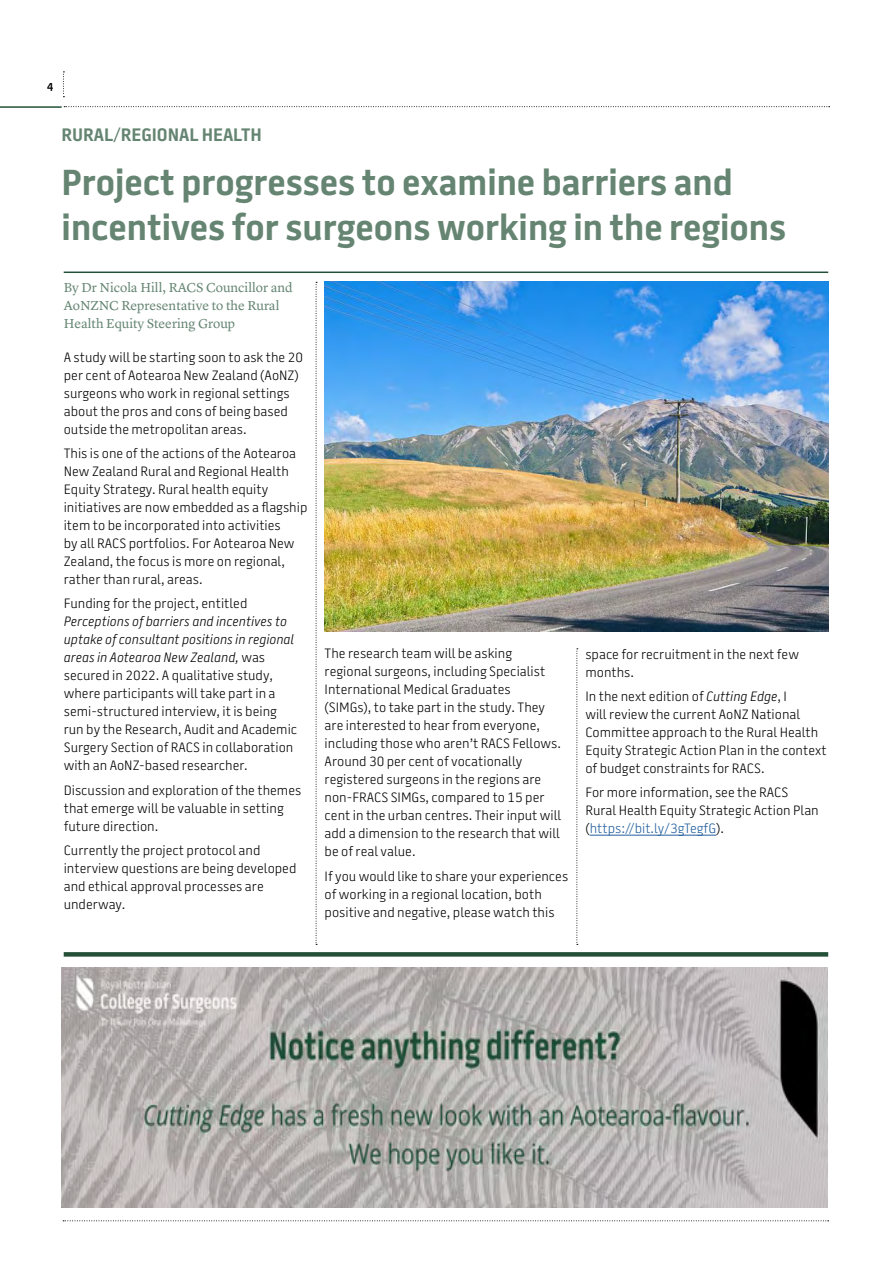
<style>
.page{position:relative;width:893px;height:1263px;background:#fff}
.page>*{position:absolute;margin:0;border:0;box-sizing:border-box;transform-origin:0 0}
.t1{font:700 36px/45px "Battersea SANS";color:#658572}
.t2{font:700 18px "Battersea SANS";color:#658572}
.t3{font:300 13.5px/18px "Battersea SANS";color:#000}
.t4{font:13.5px/18px "Lyon Text";color:#658572}
.t5{font:600 12px "Battersea SANS";color:#000}
.s1{font-style:italic}
.s2{color:#215e9e}
</style>
<div class="page">
<img style="left:325px;top:282px;width:503px;height:349px">
<hr style="left:590px;top:835px;width:126px;height:1px;background:#215e9e">
<div style="left:64px;top:952px;width:764px;height:5px;background:#235037"></div>
<hr style="left:64px;top:272px;width:764px;height:1px;background:#235037">
<img style="left:62px;top:967px;width:765px;height:241px">
<svg style="left:576px;top:648px;width:2px;height:297px"></svg>
<svg style="left:316px;top:282px;width:1px;height:663px"></svg>
<svg style="left:64px;top:106px;width:766px;height:1px"></svg>
<svg style="left:63px;top:1220px;width:766px;height:1px"></svg>
<hr style="left:0;top:106px;width:62px;height:2px;background:#235037">
<svg style="left:63px;top:72px;width:1px;height:25px"></svg>
<p class="t5" style="left:46px;top:79px;width:8px">4</p>
<h2 class="t2" style="left:62px;top:122px;width:202px">RURAL/REGIONAL HEALTH</h2>
<h1 class="t1" style="left:62px;top:161px;width:726px">Project progresses to examine barriers and incentives for surgeons working in the regions</h1>
<p class="t4" style="left:64px;top:278px;width:231px">By Dr Nicola Hill, RACS Councillor and<br>AoNZNC Representative to the Rural<br>Health Equity Steering Group</p>
<p class="t3" style="left:64px;top:348px;width:241px">A study will be starting soon to ask the 20 per cent of Aotearoa New Zealand (AoNZ) surgeons who work in regional settings about the pros and cons of being based outside the metropolitan areas.</p>
<p class="t3" style="left:64px;top:444px;width:245px">This is one of the actions of the Aotearoa New Zealand Rural and Regional Health Equity Strategy. Rural health equity initiatives are now embedded as a flagship item to be incorporated into activities<br>by all RACS portfolios. For Aotearoa New Zealand, the focus is more on regional, rather than rural, areas.</p>
<p class="t3" style="left:64px;top:595px;width:185px">Funding for the project, entitled</p>
<p class="t3" style="left:64px;top:613px;width:235px"><span class="s1">Perceptions of barriers and incentives to uptake of consultant positions in regional areas in Aotearoa New Zealand,</span> was secured in 2022. A qualitative study, where participants will take part in a semi-structured interview, it is being run by the Research, Audit and Academic Surgery Section of RACS in collaboration with an AoNZ-based researcher.</p>
<p class="t3" style="left:64px;top:781px;width:239px">Discussion and exploration of the themes that emerge will be valuable in setting future direction.</p>
<p class="t3" style="left:64px;top:842px;width:234px">Currently the project protocol and interview questions are being developed and ethical approval processes are underway.</p>
<p class="t3" style="left:585px;top:645px;width:215px">space for recruitment in the next few months.</p>
<p class="t3" style="left:585px;top:687px;width:243px">In the next edition of <span class="s1">Cutting Edge</span>, I<br>will review the current AoNZ National Committee approach to the Rural Health Equity Strategic Action Plan in the context of budget constraints for RACS.</p>
<p class="t3" style="left:585px;top:784px;width:235px">For more information, see the RACS<br>Rural Health Equity Strategic Action Plan (<span class="s2">https://bit.ly/3gTegfG</span>).</p>
<p class="t3" style="left:325px;top:645px;width:238px">The research team will be asking regional surgeons, including Specialist International Medical Graduates<br>(SIMGs), to take part in the study. They are interested to hear from everyone, including those who aren’t RACS Fellows.<br>Around 30 per cent of vocationally registered surgeons in the regions are non-FRACS SIMGs, compared to 15 per cent in the urban centres. Their input will add a dimension to the research that will be of real value.</p>
<p class="t3" style="left:325px;top:867px;width:245px">If you would like to share your experiences of working in a regional location, both positive and negative, please watch this</p>
</div>
